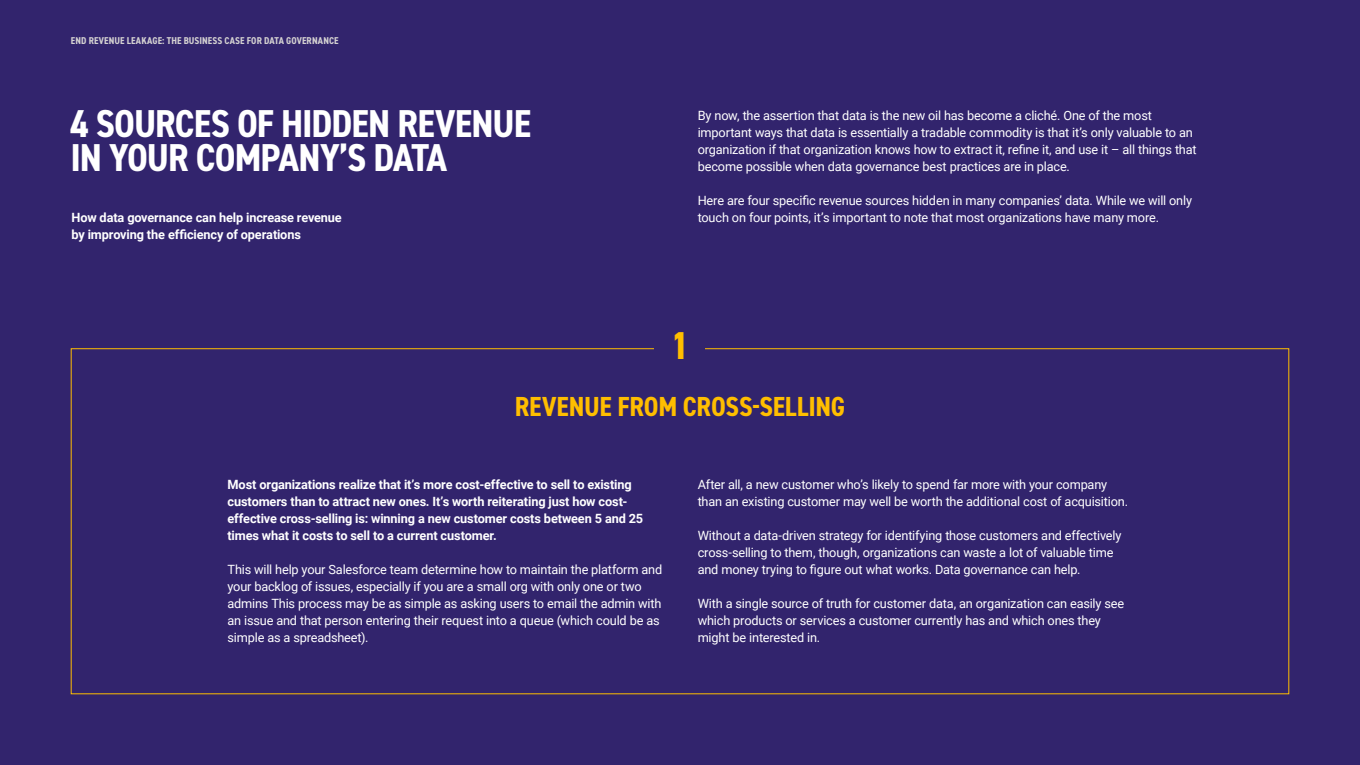
<style>
.page{position:relative;width:1360px;height:765px;background:#32246d}
.page>*{position:absolute;margin:0;border:0;box-sizing:border-box;transform-origin:0 0}
.t1{font:700 condensed 39px/34px "DIN2014";letter-spacing:-.025em;color:#fff}
.t2{font:700 condensed 39px "DIN2014";color:#ffbe00}
.t3{font:700 condensed 27.62px "DIN2014";letter-spacing:-.01em;color:#ffbe00}
.t4{font:12.75px/17px "Roboto";letter-spacing:-.015em;color:#fff}
.t5{font:700 12.75px/17px "Roboto";letter-spacing:-.01em;color:#fff}
.t6{font:700 condensed 9.88px "DIN2014";letter-spacing:.01em;color:#d4d1d1}
</style>
<div class="page">
<p class="t6" style="left:71px;top:34px;width:269px">END REVENUE LEAKAGE: THE BUSINESS CASE FOR DATA GOVERNANCE</p>
<h1 class="t1" style="left:70px;top:106px;width:462px">4 SOURCES OF HIDDEN REVENUE<br>IN YOUR COMPANY’S DATA</h1>
<p class="t4" style="left:698px;top:106px;width:500px">By now, the assertion that data is the new oil has become a cliché. One of the most important ways that data is essentially a tradable commodity is that it’s only valuable to an organization if that organization knows how to extract it, refine it, and use it – all things that become possible when data governance best practices are in place.</p>
<p class="t4" style="left:698px;top:191px;width:496px">Here are four specific revenue sources hidden in many companies’ data. While we will only</p>
<p class="t5" style="left:72px;top:208px;width:272px">How data governance can help increase revenue</p>
<p class="t4" style="left:698px;top:208px;width:463px">touch on four points, it’s important to note that most organizations have many more.</p>
<p class="t5" style="left:72px;top:225px;width:231px">by improving the efficiency of operations</p>
<h1 class="t2" style="left:671px;top:320px;width:20px">1</h1>
<h2 class="t3" style="left:515px;top:388px;width:332px">REVENUE FROM CROSS-SELLING</h2>
<p class="t5" style="left:228px;top:476px;width:417px">Most organizations realize that it’s more cost-effective to sell to existing customers than to attract new ones. It’s worth reiterating just how cost&shy;effective cross-selling is: winning a new customer costs between 5 and 25 times what it costs to sell to a current customer.</p>
<p class="t4" style="left:228px;top:561px;width:436px">This will help your Salesforce team determine how to maintain the platform and your backlog of issues, especially if you are a small org with only one or two admins This process may be as simple as asking users to email the admin with an issue and that person entering their request into a queue (which could be as simple as a spreadsheet).</p>
<p class="t4" style="left:698px;top:476px;width:432px">After all, a new customer who’s likely to spend far more with your company than an existing customer may well be worth the additional cost of acquisition.</p>
<p class="t4" style="left:698px;top:527px;width:425px">Without a data-driven strategy for identifying those customers and effectively cross-selling to them, though, organizations can waste a lot of valuable time and money trying to figure out what works. Data governance can help.</p>
<p class="t4" style="left:698px;top:595px;width:428px">With a single source of truth for customer data, an organization can easily see which products or services a customer currently has and which ones they might be interested in.</p>
</div>
